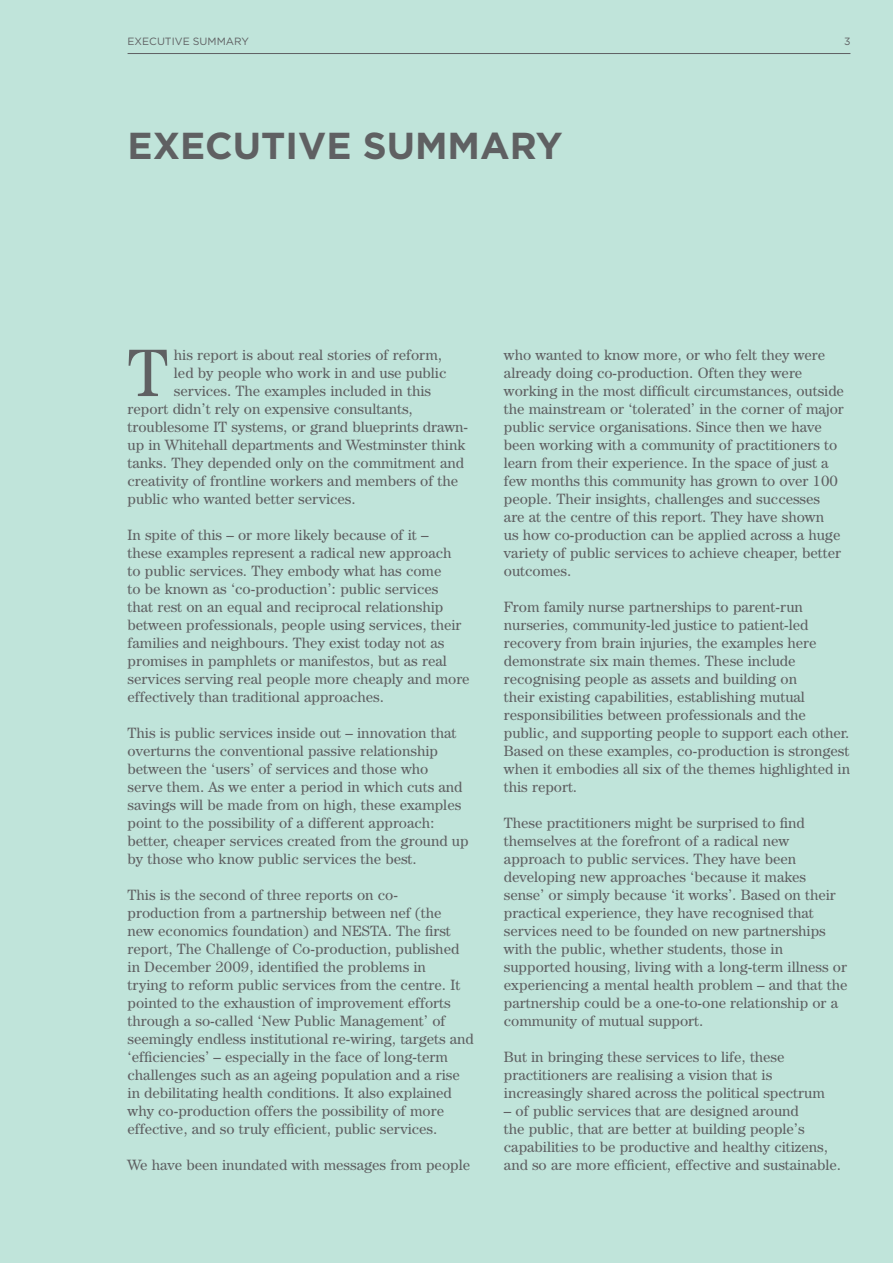
<style>
.page{position:relative;width:893px;height:1263px;background:#c0e4da}
.page>*{position:absolute;margin:0;border:0;box-sizing:border-box;transform-origin:0 0}
.t1{font:67.5px "Century IT Cby BT";color:#5f6062}
.t2{font:700 37.5px "Gotham HTF";color:#5f6062}
.t3{font:15px/18px "Century IT Cby BT";color:#5f6062}
.t4{font:10.5px "Gotham HTF";color:#5f6062}
</style>
<div class="page">
<hr style="left:128px;top:53px;width:722px;height:1px;background:#5f6062">
<p class="t4" style="left:128px;top:35px;width:123px">EXECUTIVE SUMMARY</p>
<p class="t4" style="left:844px;top:35px;width:8px">3</p>
<h2 class="t2" style="left:128px;top:124px;width:437px">EXECUTIVE SUMMARY</h2>
<h1 class="t1" style="left:128px;top:331px;width:42px">T</h1>
<p class="t3" style="left:174px;top:346px;width:270px">his report is about real stories of reform,</p>
<p class="t3" style="left:174px;top:364px;width:274px">led by people who work in and use public</p>
<p class="t3" style="left:174px;top:382px;width:259px">services. The examples included in this</p>
<p class="t3" style="left:128px;top:400px;width:287px">report didn’t rely on expensive consultants,</p>
<p class="t3" style="left:128px;top:418px;width:342px">troublesome IT systems, or grand blueprints drawn-</p>
<p class="t3" style="left:128px;top:436px;width:339px">up in Whitehall departments and Westminster think</p>
<p class="t3" style="left:128px;top:454px;width:338px">tanks. They depended only on the commitment and</p>
<p class="t3" style="left:128px;top:472px;width:332px">creativity of frontline workers and members of the</p>
<p class="t3" style="left:128px;top:490px;width:230px">public who wanted better services.</p>
<p class="t3" style="left:128px;top:526px;width:344px">In spite of this – or more likely because of it –<br>these examples represent a radical new approach<br>to public services. They embody what has come<br>to be known as ‘co-production’: public services<br>that rest on an equal and reciprocal relationship between professionals, people using services, their families and neighbours. They exist today not as promises in pamphlets or manifestos, but as real services serving real people more cheaply and more effectively than traditional approaches.</p>
<p class="t3" style="left:128px;top:724px;width:342px">This is public services inside out – innovation that overturns the conventional passive relationship between the ‘users’ of services and those who<br>serve them. As we enter a period in which cuts and savings will be made from on high, these examples point to the possibility of a different approach: better, cheaper services created from the ground up by those who know public services the best.</p>
<p class="t3" style="left:128px;top:886px;width:348px">This is the second of three reports on co-<br>production from a partnership between nef (the<br>new economics foundation) and NESTA. The first report, The Challenge of Co-production, published in December 2009, identified the problems in<br>trying to reform public services from the centre. It pointed to the exhaustion of improvement efforts through a so-called ‘New Public Management’ of seemingly endless institutional re-wiring, targets and ‘efficiencies’ – especially in the face of long-term challenges such as an ageing population and a rise in debilitating health conditions. It also explained why co-production offers the possibility of more effective, and so truly efficient, public services.</p>
<p class="t3" style="left:128px;top:1156px;width:344px">We have been inundated with messages from people</p>
<p class="t3" style="left:504px;top:346px;width:341px">who wanted to know more, or who felt they were already doing co-production. Often they were working in the most difficult circumstances, outside the mainstream or ‘tolerated’ in the corner of major public service organisations. Since then we have been working with a community of practitioners to learn from their experience. In the space of just a few months this community has grown to over 100 people. Their insights, challenges and successes are at the centre of this report. They have shown<br>us how co-production can be applied across a huge variety of public services to achieve cheaper, better outcomes.</p>
<p class="t3" style="left:504px;top:598px;width:348px">From family nurse partnerships to parent-run nurseries, community-led justice to patient-led recovery from brain injuries, the examples here demonstrate six main themes. These include recognising people as assets and building on<br>their existing capabilities, establishing mutual responsibilities between professionals and the public, and supporting people to support each other.<br>Based on these examples, co-production is strongest when it embodies all six of the themes highlighted in this report.</p>
<p class="t3" style="left:504px;top:814px;width:345px">These practitioners might be surprised to find themselves at the forefront of a radical new approach to public services. They have been developing new approaches ‘because it makes sense’ or simply because ‘it works’. Based on their practical experience, they have recognised that services need to be founded on new partnerships with the public, whether students, those in supported housing, living with a long-term illness or experiencing a mental health problem – and that the partnership could be a one-to-one relationship or a community of mutual support.</p>
<p class="t3" style="left:504px;top:1048px;width:322px">But in bringing these services to life, these practitioners are realising a vision that is increasingly shared across the political spectrum</p>
<p class="t3" style="left:504px;top:1102px;width:339px">– of public services that are designed around<br>the public, that are better at building people’s capabilities to be productive and healthy citizens, and so are more efficient, effective and sustainable.</p>
</div>
